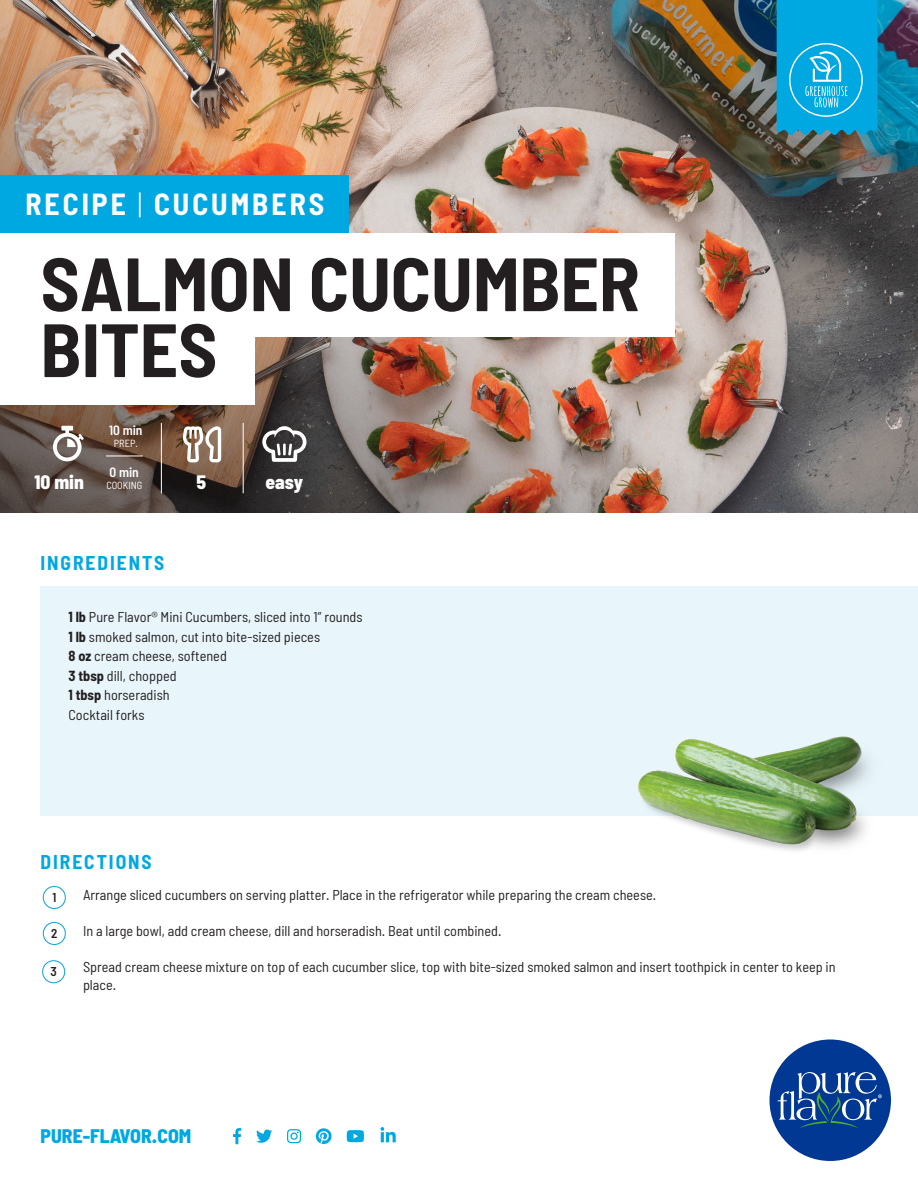
<style>
.page{position:relative;width:918px;height:1188px;background:#fff}
.page>*{position:absolute;margin:0;border:0;box-sizing:border-box;transform-origin:0 0}
.t1{font:700 semi-condensed 75.3px/65.8px "Barlow";color:#231f20}
.t2{font:700 semi-condensed 29.7px "Barlow";letter-spacing:.1em;color:#fff}
.t3{font:800 semi-condensed 19.65px "Barlow";color:#00a8e2}
.t4{font:700 semi-condensed 19.5px "Barlow";letter-spacing:.1em;color:#00a8e2}
.t5{font:800 semi-condensed 19.5px "Barlow";color:#fff}
.t6{font:semi-condensed 14.25px/19.5px "Barlow";color:#231f20}
.t7{font:600 semi-condensed 13.5px "Barlow";color:#fff}
.t8{font:600 semi-condensed 12.9px "Barlow";color:#231f20}
.t9{font:semi-condensed 10.35px "Barlow";color:#fff}
.s1{font-weight:300}
.s2{font-weight:700}
</style>
<div class="page">
<img style="left:0;top:0;width:918px;height:513px">
<div style="left:40px;top:587px;width:878px;height:229px;background:#e8f6fb"></div>
<svg style="left:183px;top:426px;width:38px;height:36px"></svg>
<svg style="left:262px;top:426px;width:45px;height:36px"></svg>
<svg style="left:53px;top:426px;width:31px;height:35px"></svg>
<hr style="left:161px;top:423px;width:1px;height:70px;background:#fff">
<hr style="left:243px;top:423px;width:1px;height:70px;background:#fff">
<hr style="left:106px;top:456px;width:37px;height:1px;background:#fff">
<div style="left:0;top:233px;width:675px;height:103px;background:#fff"></div>
<div style="left:0;top:302px;width:255px;height:103px;background:#fff"></div>
<svg style="left:770px;top:1040px;width:121px;height:121px"></svg>
<svg style="left:777px;top:0;width:100px;height:135px;background:#11ace1"></svg>
<svg style="left:233px;top:1128px;width:131px;height:16px"></svg>
<svg style="left:381px;top:1127px;width:15px;height:15px"></svg>
<div style="left:43px;top:886px;width:23px;height:23px;border:1px solid #17a6df;border-radius:50%"></div>
<div style="left:43px;top:922px;width:23px;height:23px;border:1px solid #17a6df;border-radius:50%"></div>
<div style="left:42px;top:960px;width:23px;height:23px;border:1px solid #17a6df;border-radius:50%"></div>
<div style="left:0;top:176px;width:348px;height:57px;background:#00a8e2"></div>
<img style="left:638px;top:736px;width:232px;height:115px">
<h2 class="t2" style="left:26px;top:186px;width:300px">RECIPE <span class="s1">|</span> CUCUMBERS</h2>
<h1 class="t1" style="left:40px;top:249px;width:601px">SALMON CUCUMBER<br>BITES</h1>
<p class="t7" style="left:109px;top:422px;width:35px">10 min</p>
<p class="t9" style="left:114px;top:437px;width:25px">PREP.</p>
<p class="t7" style="left:110px;top:463px;width:31px">0 min</p>
<p class="t9" style="left:106px;top:479px;width:37px">COOKING</p>
<h3 class="t5" style="left:34px;top:470px;width:51px">10 min</h3>
<h3 class="t5" style="left:197px;top:470px;width:11px">5</h3>
<h3 class="t5" style="left:265px;top:470px;width:39px">easy</h3>
<h3 class="t4" style="left:40px;top:551px;width:125px">INGREDIENTS</h3>
<p class="t6" style="left:68px;top:607px;width:296px"><span class="s2">1 lb</span> Pure Flavor® Mini Cucumbers, sliced into 1” rounds<br><span class="s2">1 lb</span> smoked salmon, cut into bite-sized pieces<br><span class="s2">8 oz</span> cream cheese, softened<br><span class="s2">3 tbsp</span> dill, chopped<br><span class="s2">1 tbsp</span> horseradish<br>Cocktail forks</p>
<h3 class="t4" style="left:40px;top:849px;width:113px">DIRECTIONS</h3>
<p class="t8" style="left:52px;top:889px;width:5px">1</p>
<p class="t8" style="left:51px;top:925px;width:8px">2</p>
<p class="t8" style="left:50px;top:964px;width:8px">3</p>
<p class="t6" style="left:83px;top:885px;width:575px">Arrange sliced cucumbers on serving platter. Place in the refrigerator while preparing the cream cheese.</p>
<p class="t6" style="left:83px;top:921px;width:420px">In a large bowl, add cream cheese, dill and horseradish. Beat until combined.</p>
<p class="t6" style="left:83px;top:958px;width:754px;line-height:18px">Spread cream cheese mixture on top of each cucumber slice, top with bite-sized smoked salmon and insert toothpick in center to keep in place.</p>
<h3 class="t3" style="left:40px;top:1124px;width:152px">PURE-FLAVOR.COM</h3>
</div>
